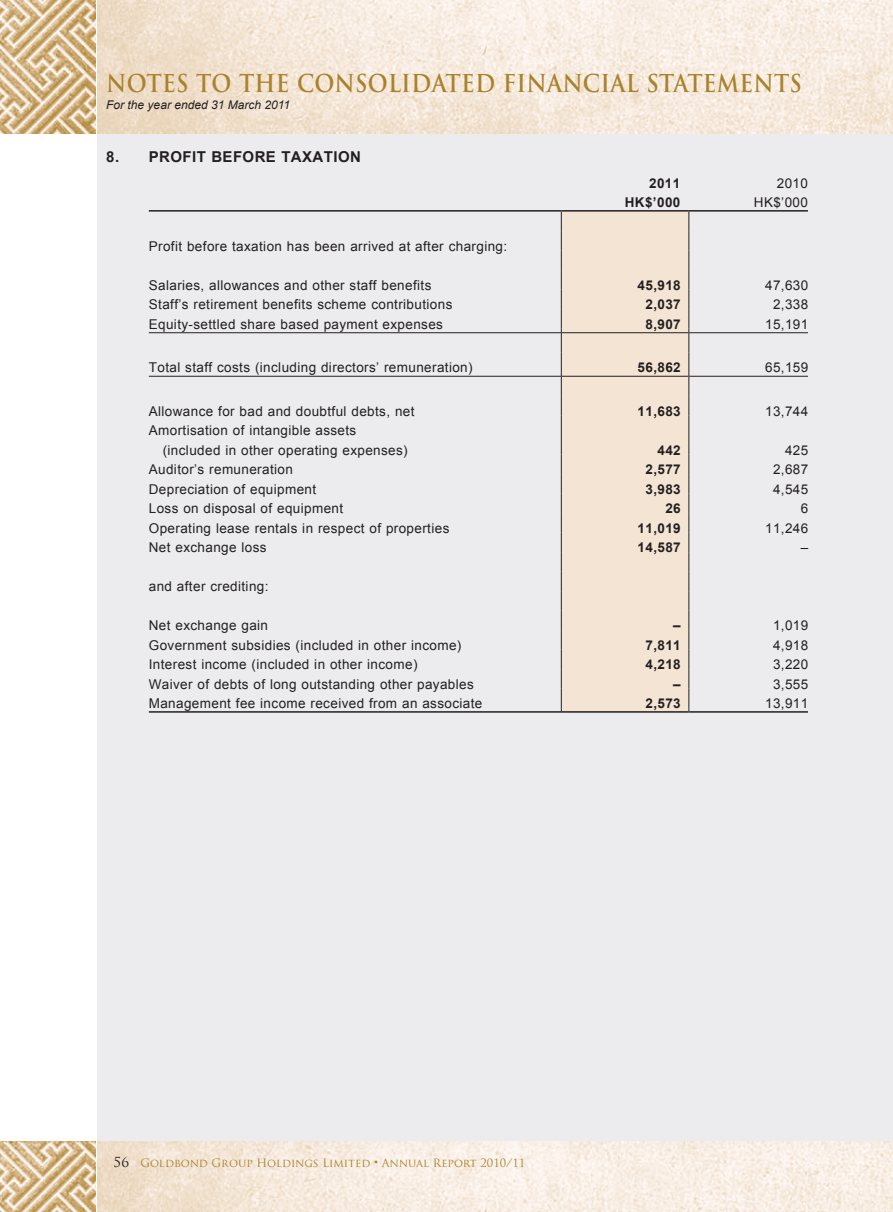
<style>
.page{position:relative;width:893px;height:1212px;background:#fff}
.page>*{position:absolute;margin:0;border:0;box-sizing:border-box;transform-origin:0 0}
.t1{font:700 24px "Trajan Pro";letter-spacing:.01em;color:#aa822c;scale:.9 1}
.t2{font:700 15px "Arial";letter-spacing:.03em;color:#231f20}
.t3{font:13.5px/19.5px "Arial";letter-spacing:.03em;color:#231f20}
.t4{font:700 13.5px "Arial";letter-spacing:.03em;color:#231f20}
.t5{font:italic 12px "Arial";color:#231f20}
.t6{font:11.25px "Trajan Pro";color:#aa822c}
.s1{font-size:13.5px;color:#231f20}
.s2{font-family:"Arial"}
</style>
<div class="page">
<img style="left:98px;top:1141px;width:795px;height:71px">
<img style="left:98px;top:0;width:795px;height:134px">
<div style="left:98px;top:135px;width:795px;height:1006px;background:#ececee"></div>
<img style="left:0;top:0;width:96px;height:134px">
<img style="left:0;top:1141px;width:96px;height:71px">
<div style="left:562px;top:212px;width:126px;height:499px;background:#f3e4d4"></div>
<svg style="left:561px;top:212px;width:1px;height:204px"></svg>
<svg style="left:688px;top:212px;width:1px;height:204px"></svg>
<hr style="left:561px;top:416px;width:1px;height:39px;background:#231f20">
<hr style="left:688px;top:416px;width:1px;height:39px;background:#231f20">
<svg style="left:561px;top:455px;width:1px;height:258px"></svg>
<svg style="left:688px;top:455px;width:1px;height:258px"></svg>
<hr style="left:149px;top:210px;width:412px;height:2px;background:#231f20">
<hr style="left:561px;top:210px;width:128px;height:2px;background:#231f20">
<hr style="left:689px;top:210px;width:119px;height:2px;background:#231f20">
<hr style="left:149px;top:332px;width:412px;height:1px;background:#231f20">
<hr style="left:562px;top:332px;width:126px;height:1px;background:#231f20">
<hr style="left:689px;top:332px;width:119px;height:1px;background:#231f20">
<hr style="left:149px;top:376px;width:412px;height:1px;background:#231f20">
<hr style="left:562px;top:376px;width:126px;height:1px;background:#231f20">
<hr style="left:689px;top:376px;width:119px;height:1px;background:#231f20">
<hr style="left:149px;top:711px;width:412px;height:2px;background:#231f20">
<hr style="left:562px;top:711px;width:126px;height:2px;background:#231f20">
<hr style="left:689px;top:711px;width:119px;height:2px;background:#231f20">
<h1 class="t1" style="left:106px;top:69px;width:775px">NOTES TO THE CONSOLIDATED FINANCIAL STATEMENTS</h1>
<p class="t5" style="left:106px;top:97px;width:185px">For the year ended 31 March 2011</p>
<p class="t2" style="left:106px;top:147px;width:256px">8. PROFIT BEFORE TAXATION</p>
<p class="t4" style="left:649px;top:174px;width:33px">2011</p>
<p class="t3" style="left:777px;top:173px;width:33px">2010</p>
<p class="t4" style="left:625px;top:193px;width:57px">HK$’000</p>
<p class="t3" style="left:754px;top:193px;width:56px">HK$’000</p>
<p class="t3" style="left:149px;top:236px;width:360px">Profit before taxation has been arrived at after charging:</p>
<p class="t3" style="left:149px;top:275px;width:284px">Salaries, allowances and other staff benefits</p>
<p class="t4" style="left:638px;top:276px;width:45px">45,918</p>
<p class="t3" style="left:765px;top:275px;width:45px">47,630</p>
<p class="t3" style="left:149px;top:295px;width:305px">Staff’s retirement benefits scheme contributions</p>
<p class="t4" style="left:645px;top:295px;width:37px">2,037</p>
<p class="t3" style="left:773px;top:295px;width:37px">2,338</p>
<p class="t3" style="left:149px;top:314px;width:296px">Equity-settled share based payment expenses</p>
<p class="t4" style="left:645px;top:315px;width:37px">8,907</p>
<p class="t3" style="left:765px;top:314px;width:45px">15,191</p>
<p class="t3" style="left:149px;top:358px;width:325px">Total staff costs (including directors’ remuneration)</p>
<p class="t4" style="left:638px;top:358px;width:45px">56,862</p>
<p class="t3" style="left:765px;top:358px;width:45px">65,159</p>
<p class="t3" style="left:149px;top:401px;width:267px">Allowance for bad and doubtful debts, net</p>
<p class="t4" style="left:638px;top:402px;width:45px">11,683</p>
<p class="t3" style="left:765px;top:401px;width:45px">13,744</p>
<p class="t3" style="left:163px;top:421px;width:247px;text-indent:-14px">Amortisation of intangible assets (included in other operating expenses)</p>
<p class="t4" style="left:657px;top:441px;width:25px">442</p>
<p class="t3" style="left:785px;top:440px;width:25px">425</p>
<p class="t3" style="left:149px;top:460px;width:146px">Auditor’s remuneration</p>
<p class="t4" style="left:645px;top:460px;width:37px">2,577</p>
<p class="t3" style="left:773px;top:460px;width:37px">2,687</p>
<p class="t3" style="left:149px;top:479px;width:169px">Depreciation of equipment</p>
<p class="t4" style="left:645px;top:480px;width:37px">3,983</p>
<p class="t3" style="left:773px;top:479px;width:37px">4,545</p>
<p class="t3" style="left:149px;top:499px;width:196px">Loss on disposal of equipment</p>
<p class="t4" style="left:665px;top:499px;width:17px">26</p>
<p class="t3" style="left:801px;top:499px;width:9px">6</p>
<p class="t3" style="left:149px;top:518px;width:302px">Operating lease rentals in respect of properties</p>
<p class="t4" style="left:638px;top:519px;width:45px">11,019</p>
<p class="t3" style="left:765px;top:518px;width:45px">11,246</p>
<p class="t3" style="left:149px;top:538px;width:119px">Net exchange loss</p>
<p class="t4" style="left:638px;top:538px;width:45px">14,587</p>
<p class="t3" style="left:801px;top:538px;width:9px">–</p>
<p class="t3" style="left:149px;top:577px;width:121px">and after crediting:</p>
<p class="t3" style="left:149px;top:616px;width:121px">Net exchange gain</p>
<p class="t4" style="left:673px;top:616px;width:9px">–</p>
<p class="t3" style="left:773px;top:616px;width:37px">1,019</p>
<p class="t3" style="left:149px;top:635px;width:314px">Government subsidies (included in other income)</p>
<p class="t4" style="left:645px;top:636px;width:37px">7,811</p>
<p class="t3" style="left:773px;top:635px;width:37px">4,918</p>
<p class="t3" style="left:149px;top:655px;width:270px">Interest income (included in other income)</p>
<p class="t4" style="left:645px;top:655px;width:37px">4,218</p>
<p class="t3" style="left:773px;top:655px;width:37px">3,220</p>
<p class="t3" style="left:149px;top:674px;width:326px">Waiver of debts of long outstanding other payables</p>
<p class="t4" style="left:673px;top:675px;width:9px">–</p>
<p class="t3" style="left:773px;top:674px;width:37px">3,555</p>
<p class="t3" style="left:149px;top:694px;width:335px">Management fee income received from an associate</p>
<p class="t4" style="left:645px;top:694px;width:37px">2,573</p>
<p class="t3" style="left:765px;top:694px;width:45px">13,911</p>
<p class="t6" style="left:114px;top:1155px;width:413px"><span class="s1">56</span> Goldbond Group Holdings Limited <span class="s2">•</span> Annual Report 2010/11</p>
</div>
